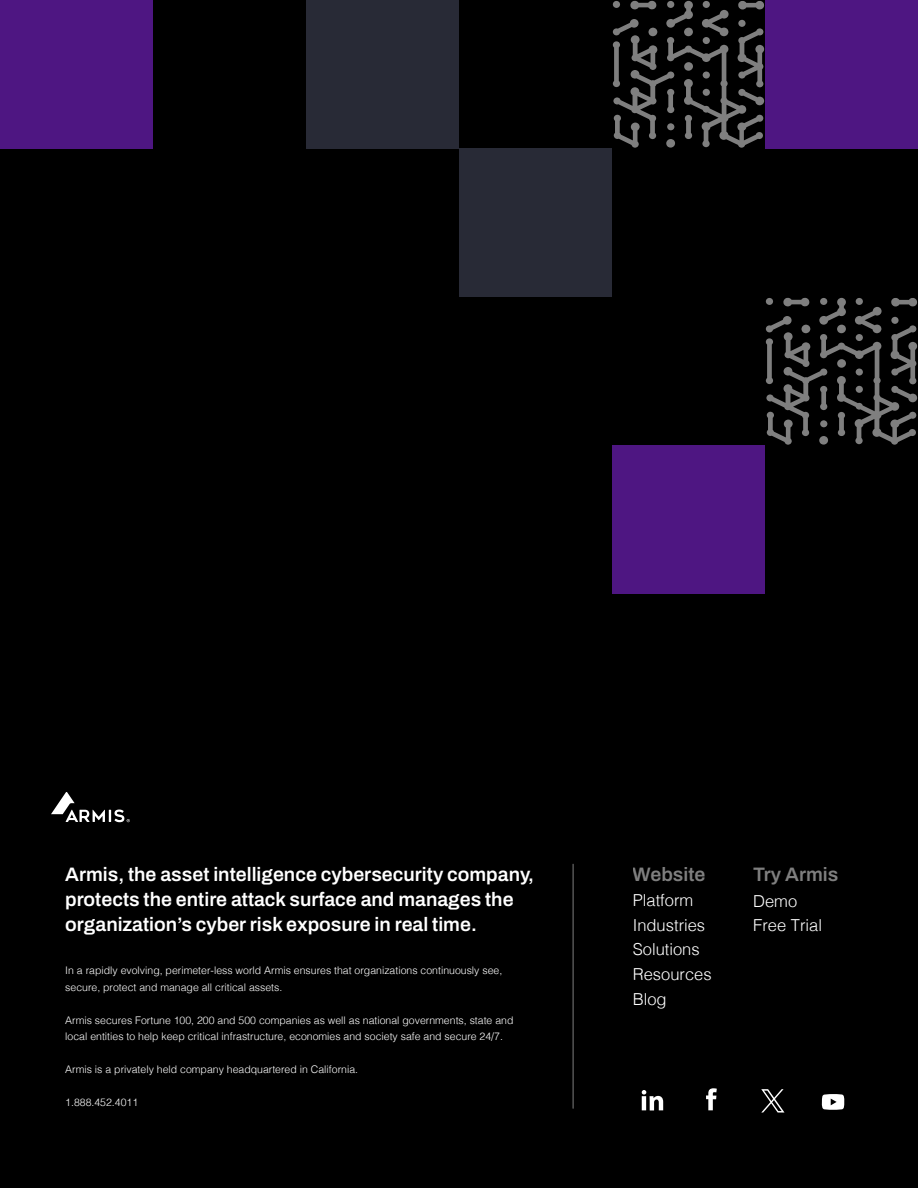
<style>
.page{position:relative;width:918px;height:1188px;background:#000}
.page>*{position:absolute;margin:0;border:0;box-sizing:border-box;transform-origin:0 0}
.t1{font:600 19.5px/24.8px "Archivo";color:#fff}
.t2{font:300 16.5px/24.8px "Helvetica";color:#fff}
.t3{font:300 10.5px/16.5px "Helvetica";color:#fff}
</style>
<div class="page">
<div style="left:765px;top:0;width:153px;height:148px;background:#4e1682"></div>
<div style="left:0;top:0;width:153px;height:148px;background:#4e1682"></div>
<div style="left:459px;top:148px;width:153px;height:149px;background:#282a36"></div>
<div style="left:612px;top:446px;width:153px;height:148px;background:#4e1682"></div>
<div style="left:306px;top:0;width:153px;height:148px;background:#282a36"></div>
<svg style="left:766px;top:298px;width:151px;height:147px"></svg>
<svg style="left:613px;top:1px;width:151px;height:147px"></svg>
<hr style="left:573px;top:864px;width:1px;height:244px;background:#fff">
<svg style="left:706px;top:1088px;width:11px;height:22px"></svg>
<svg style="left:642px;top:1090px;width:21px;height:20px"></svg>
<svg style="left:822px;top:1094px;width:23px;height:16px"></svg>
<svg style="left:761px;top:1089px;width:23px;height:23px"></svg>
<svg style="left:51px;top:792px;width:79px;height:30px"></svg>
<p class="t1" style="left:65px;top:862px;width:470px">Armis, the asset intelligence cybersecurity company, protects the entire attack surface and manages the organization’s cyber risk exposure in real time.</p>
<p class="t3" style="left:65px;top:961px;width:439px">In a rapidly evolving, perimeter-less world Armis ensures that organizations continuously see, secure, protect and manage all critical assets.</p>
<p class="t3" style="left:65px;top:1011px;width:450px">Armis secures Fortune 100, 200 and 500 companies as well as national governments, state and local entities to help keep critical infrastructure, economies and society safe and secure 24/7.</p>
<p class="t3" style="left:65px;top:1060px;width:294px">Armis is a privately held company headquartered in California.</p>
<p class="t3" style="left:65px;top:1093px;width:74px">1.888.452.4011</p>
<h1 class="t1" style="left:633px;top:862px;width:74px">Website</h1>
<h1 class="t1" style="left:753px;top:862px;width:87px">Try Armis</h1>
<p class="t2" style="left:633px;top:887px;width:62px">Platform</p>
<p class="t2" style="left:633px;top:911px;width:74px">Industries</p>
<p class="t2" style="left:633px;top:936px;width:68px">Solutions</p>
<p class="t2" style="left:633px;top:961px;width:80px">Resources</p>
<p class="t2" style="left:633px;top:986px;width:35px">Blog</p>
<p class="t2" style="left:753px;top:887px;width:70px">Demo<br>Free Trial</p>
</div>
